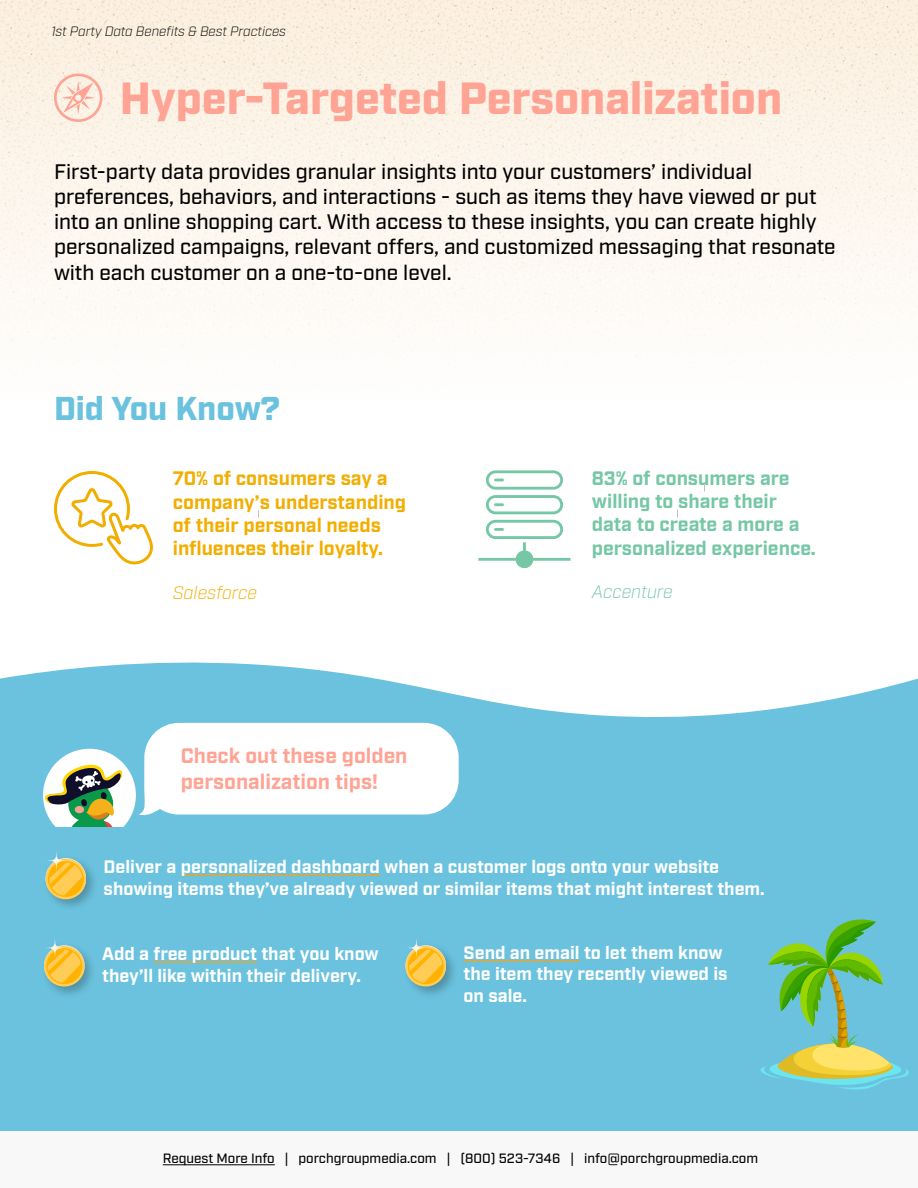
<style>
.page{position:relative;width:918px;height:1188px;background:#fff}
.page>*{position:absolute;margin:0;border:0;box-sizing:border-box;transform-origin:0 0}
.t1{font:900 45px "Industry";color:#ffa394}
.t2{font:900 33px "Industry";color:#6ac2de}
.t3{font:500 21px/25.2px "Industry";color:#000}
.t4{font:700 21px/25.2px "Industry";color:#ffa394}
.t5{font:700 19.5px/23.4px "Industry";color:#f2ae00}
.t6{font:700 19.5px/23.4px "Industry";color:#75c7a5}
.t7{font:700 18px/21.6px "Industry";color:#fff}
.t8{font:italic 300 18px "Industry";color:#f2ae00}
.t9{font:italic 300 18px "Industry";color:#75c7a5}
.t10{font:500 13.5px "Industry";color:#000}
.t11{font:italic 300 13.5px "Industry";color:#000}
</style>
<div class="page">
<div style="left:0;top:787px;width:918px;height:401px;background:#6bc2de"></div>
<svg style="left:0;top:662px;width:918px;height:301px"></svg>
<img style="left:0;top:0;width:918px;height:362px">
<svg style="left:54px;top:471px;width:99px;height:93px"></svg>
<div style="left:41px;top:937px;width:57px;height:62px;background:#000;opacity:.25"></div>
<svg style="left:44px;top:938px;width:40px;height:49px"></svg>
<hr style="left:154px;top:961px;width:103px;height:2px;background:#eba629">
<div style="left:402px;top:937px;width:57px;height:62px;background:#000;opacity:.25"></div>
<svg style="left:405px;top:938px;width:41px;height:49px"></svg>
<hr style="left:464px;top:960px;width:116px;height:1px;background:#eba629">
<svg style="left:752px;top:917px;width:160px;height:173px"></svg>
<svg style="left:54px;top:74px;width:48px;height:48px;background:#fbdacc"></svg>
<hr style="left:478px;top:558px;width:93px;height:3px;background:#75c7a5">
<svg style="left:485px;top:470px;width:78px;height:84px"></svg>
<div style="left:516px;top:550px;width:17px;height:18px;border:9px solid #75c7a5;border-radius:50%"></div>
<div style="left:518px;top:553px;width:13px;height:12px;border:3px solid #75c7a5;border-radius:50%"></div>
<div style="left:43px;top:749px;width:93px;height:93px;background:#fff;border-radius:50%"></div>
<div style="left:21px;top:827px;width:125px;height:53px;background:#6ac2de"></div>
<svg style="left:139px;top:723px;width:320px;height:94px"></svg>
<hr style="left:181px;top:874px;width:199px;height:2px;background:#eba629">
<div style="left:42px;top:850px;width:57px;height:62px;background:#000;opacity:.25"></div>
<svg style="left:45px;top:761px;width:80px;height:138px"></svg>
<div style="left:0;top:1132px;width:918px;height:56px;background:#f8f8f8"></div>
<hr style="left:163px;top:1164px;width:112px;height:1px;background:#000">
<p class="t11" style="left:51px;top:23px;width:237px">1st Party Data Benefits &amp; Best Practices</p>
<h1 class="t1" style="left:120px;top:71px;width:664px">Hyper-Targeted Personalization</h1>
<p class="t3" style="left:54px;top:160px;width:783px">First-party data provides granular insights into your customers’ individual preferences, behaviors, and interactions - such as items they have viewed or put into an online shopping cart. With access to these insights, you can create highly personalized campaigns, relevant offers, and customized messaging that resonate with each customer on a one-to-one level.</p>
<h2 class="t2" style="left:54px;top:389px;width:228px">Did You Know?</h2>
<p class="t5" style="left:173px;top:468px;width:235px">70% of consumers say a company’s understanding of their personal needs influences their loyalty.</p>
<p class="t8" style="left:173px;top:582px;width:86px">Salesforce</p>
<p class="t4" style="left:181px;top:745px;width:228px">Check out these golden personalization tips!</p>
<p class="t6" style="left:592px;top:467px;width:225px">83% of consumers are willing to share their data to create a more a personalized experience.</p>
<p class="t9" style="left:592px;top:581px;width:82px">Accenture</p>
<p class="t7" style="left:104px;top:857px;width:663px">Deliver a personalized dashboard when a customer logs onto your website showing items they’ve already viewed or similar items that might interest them.</p>
<p class="t7" style="left:102px;top:944px;width:278px">Add a free product that you know they’ll like within their delivery.</p>
<p class="t7" style="left:464px;top:943px;width:266px">Send an email to let them know the item they recently viewed is on sale.</p>
<p class="t10" style="left:163px;top:1151px;width:597px">Request More Info | porchgroupmedia.com | (800) 523-7346 | info@porchgroupmedia.com</p>
</div>
